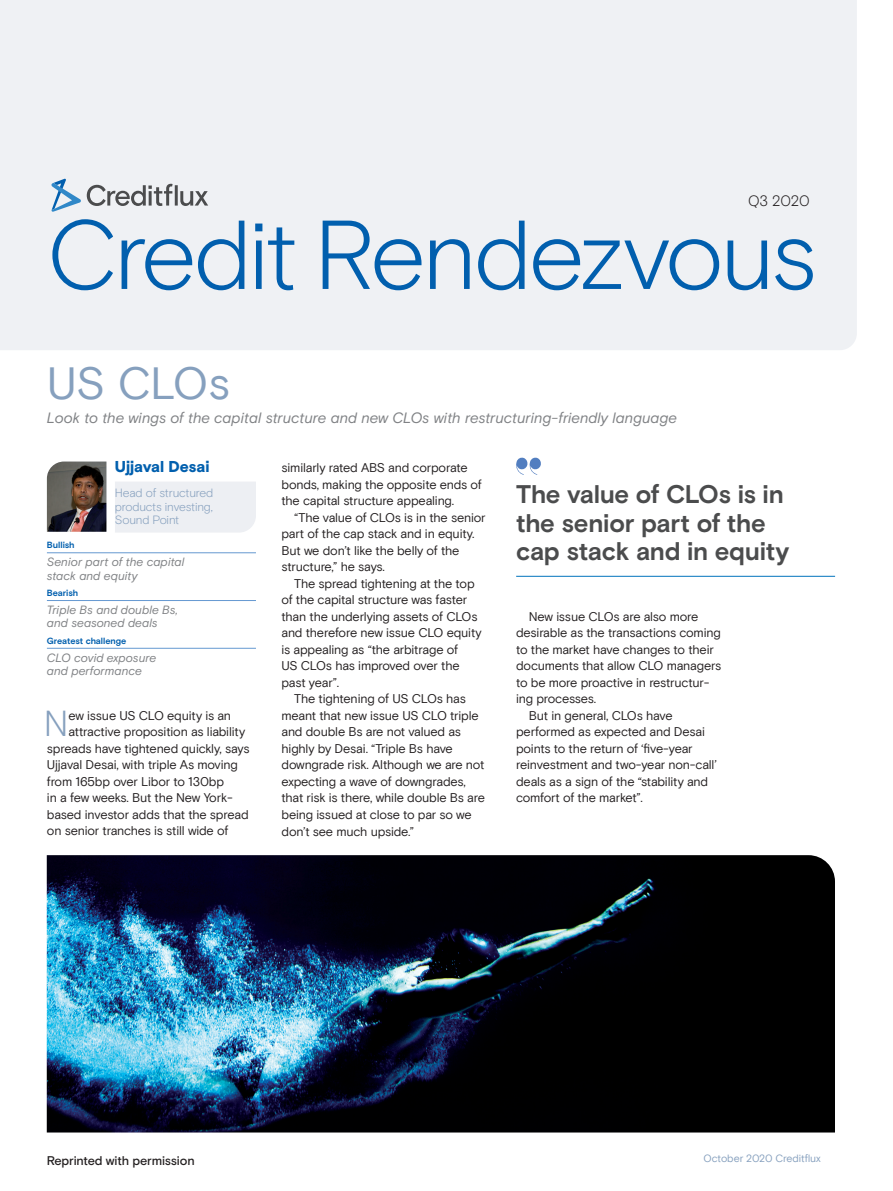
<style>
.page{position:relative;width:893px;height:1191px;background:#fff}
.page>*{position:absolute;margin:0;border:0;box-sizing:border-box;transform-origin:0 0}
.t1{font:300 97.65px "Basis Grotesque";letter-spacing:-.035em;color:#015fae}
.t2{font:45px "Basis Grotesque";letter-spacing:-.02em;color:#86a0be}
.t3{font:300 36.15px "Basis Grotesque";color:#86a0be}
.t4{font:700 25.5px/28.5px "Basis Grotesque";letter-spacing:-.015em;color:#4b4c4d}
.t5{font:900 15.75px "Basis Grotesque";letter-spacing:-.01em;color:#015fae}
.t6{font:italic 15px "Basis Grotesque";letter-spacing:-.005em;color:#808285}
.t7{font:300 15px "Basis Grotesque";letter-spacing:-.015em;color:#231f20}
.t8{font:12.6px/16.5px "Basis Grotesque";letter-spacing:-.015em;color:#231f20}
.t9{font:500 12.6px "Basis Grotesque";letter-spacing:-.01em;color:#231f20}
.t10{font:italic 12px/13.5px "Basis Grotesque";letter-spacing:-.005em;color:#808285}
.t11{font:300 12px/13.5px "Basis Grotesque";letter-spacing:-.015em;color:#86a0be;text-align:justify}
.t12{font:10.5px "Basis Grotesque";color:#86a0be}
.t13{font:700 9px "Basis Grotesque";letter-spacing:-.005em;color:#015fae}
</style>
<div class="page">
<img style="left:47px;top:855px;width:788px;height:277px">
<div style="left:0;top:0;width:857px;height:350px;background:#eff1f4"></div>
<svg style="left:51px;top:179px;width:30px;height:33px"></svg>
<svg style="left:87px;top:184px;width:121px;height:22px"></svg>
<div style="left:115px;top:482px;width:141px;height:50px;background:#edeff3"></div>
<hr style="left:47px;top:552px;width:209px;height:1px;background:#6599d1">
<hr style="left:47px;top:600px;width:209px;height:1px;background:#6599d1">
<hr style="left:47px;top:648px;width:209px;height:1px;background:#6599d1">
<img style="left:47px;top:461px;width:59px;height:71px">
<hr style="left:516px;top:576px;width:319px;height:1px;background:#0072bc">
<svg style="left:516px;top:457px;width:25px;height:18px"></svg>
<p class="t7" style="left:748px;top:192px;width:63px">Q3 2020</p>
<h1 class="t1" style="left:47px;top:198px;width:772px">Credit Rendezvous</h1>
<h2 class="t2" style="left:47px;top:356px;width:185px">US CLOs</h2>
<p class="t6" style="left:47px;top:409px;width:632px">Look to the wings of the capital structure and new CLOs with restructuring-friendly language</p>
<p class="t5" style="left:115px;top:457px;width:96px">Ujjaval Desai</p>
<p class="t11" style="left:115px;top:486px;width:100px">Head of structured products investing, Sound Point</p>
<p class="t13" style="left:47px;top:540px;width:29px">Bullish</p>
<p class="t10" style="left:47px;top:555px;width:139px">Senior part of the capital stack and equity</p>
<p class="t13" style="left:47px;top:587px;width:33px">Bearish</p>
<p class="t10" style="left:47px;top:603px;width:133px">Triple Bs and double Bs, and seasoned deals</p>
<p class="t13" style="left:47px;top:635px;width:81px">Greatest challenge</p>
<p class="t10" style="left:47px;top:650px;width:111px">CLO covid exposure and performance</p>
<h3 class="t3" style="left:44px;top:702px;width:26px">N</h3>
<p class="t8" style="left:68px;top:707px;width:164px">ew issue US CLO equity is an</p>
<p class="t8" style="left:281px;top:459px;width:202px">similarly rated ABS and corporate bonds, making the opposite ends of the capital structure appealing.</p>
<p class="t8" style="left:281px;top:509px;width:206px;text-indent:13px">“The value of CLOs is in the senior part of the cap stack and in equity.<br>But we don’t like the belly of the structure,” he says.</p>
<p class="t8" style="left:281px;top:575px;width:202px;text-indent:13px">The spread tightening at the top of the capital structure was faster than the underlying assets of CLOs and therefore new issue CLO equity is appealing as “the arbitrage of<br>US CLOs has improved over the past year”.</p>
<p class="t8" style="left:281px;top:690px;width:205px;text-indent:13px">The tightening of US CLOs has meant that new issue US CLO triple and double Bs are not valued as highly by Desai. “Triple Bs have downgrade risk. Although we are not expecting a wave of downgrades, that risk is there, while double Bs are being issued at close to par so we don’t see much upside.”</p>
<h3 class="t4" style="left:516px;top:480px;width:275px">The value of CLOs is in the senior part of the cap stack and in equity</h3>
<p class="t8" style="left:529px;top:608px;width:171px">New issue CLOs are also more</p>
<p class="t8" style="left:516px;top:624px;width:206px">desirable as the transactions coming</p>
<p class="t8" style="left:516px;top:641px;width:199px">to the market have changes to their</p>
<p class="t8" style="left:516px;top:657px;width:207px">documents that allow CLO managers</p>
<p class="t8" style="left:516px;top:674px;width:195px">to be more proactive in restructur-</p>
<p class="t8" style="left:516px;top:690px;width:82px">ing processes.</p>
<p class="t8" style="left:529px;top:707px;width:145px">But in general, CLOs have</p>
<p class="t8" style="left:516px;top:723px;width:191px">performed as expected and Desai</p>
<p class="t8" style="left:516px;top:740px;width:178px">points to the return of ‘five-year</p>
<p class="t8" style="left:516px;top:756px;width:202px">reinvestment and two-year non-call’</p>
<p class="t8" style="left:516px;top:773px;width:194px">deals as a sign of the “stability and</p>
<p class="t8" style="left:516px;top:789px;width:128px">comfort of the market”.</p>
<p class="t8" style="left:68px;top:723px;width:178px">attractive proposition as liability</p>
<p class="t8" style="left:47px;top:740px;width:204px">spreads have tightened quickly, says</p>
<p class="t8" style="left:47px;top:756px;width:192px">Ujjaval Desai, with triple As moving</p>
<p class="t8" style="left:47px;top:773px;width:179px">from 165bp over Libor to 130bp</p>
<p class="t8" style="left:47px;top:789px;width:187px">in a few weeks. But the New York-</p>
<p class="t8" style="left:47px;top:806px;width:203px">based investor adds that the spread</p>
<p class="t8" style="left:47px;top:822px;width:183px">on senior tranches is still wide of</p>
<p class="t9" style="left:47px;top:1153px;width:149px">Reprinted with permission</p>
<p class="t12" style="left:704px;top:1152px;width:119px">October 2020 Creditflux</p>
</div>
